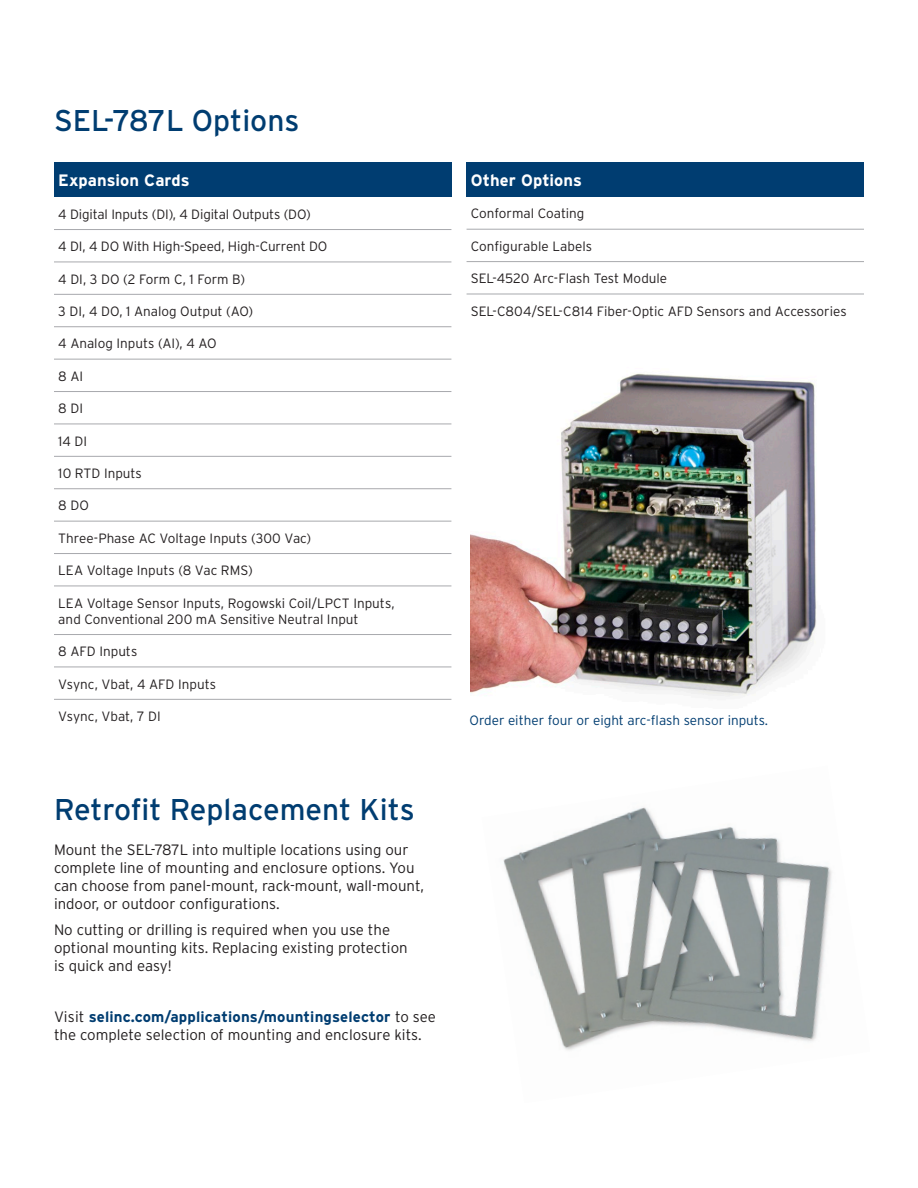
<style>
.page{position:relative;width:918px;height:1188px;background:#fff}
.page>*{position:absolute;margin:0;border:0;box-sizing:border-box;transform-origin:0 0}
.Heading___h1{font:30px "Interstate Poly";color:#003d71}
.Spec_Table_Header{font:700 16.5px "Interstate Poly";color:#fff}
.Body_Copy___p{font:300 15px/18px "Interstate Poly";color:#231f20}
.Table_Body{font:300 13.5px/16.2px "Interstate Poly";color:#231f20}
.Captions_Callouts{font:300 13.5px "Interstate Poly";color:#003d71}
.s1{font-weight:700;color:#003d71}
</style>
<div class="page">
<img style="left:471px;top:373px;width:346px;height:324px">
<div style="left:54px;top:162px;width:397px;height:35px;background:#003d71"></div>
<hr style="left:54px;top:229px;width:397px;height:1px;background:#a8a9ad">
<hr style="left:54px;top:262px;width:397px;height:1px;background:#a8a9ad">
<hr style="left:54px;top:294px;width:397px;height:1px;background:#a8a9ad">
<hr style="left:54px;top:326px;width:397px;height:1px;background:#a8a9ad">
<hr style="left:54px;top:359px;width:397px;height:1px;background:#a8a9ad">
<hr style="left:54px;top:391px;width:397px;height:1px;background:#a8a9ad">
<hr style="left:54px;top:424px;width:397px;height:1px;background:#a8a9ad">
<hr style="left:54px;top:456px;width:397px;height:1px;background:#a8a9ad">
<hr style="left:54px;top:488px;width:397px;height:1px;background:#a8a9ad">
<hr style="left:54px;top:521px;width:397px;height:1px;background:#a8a9ad">
<hr style="left:54px;top:553px;width:397px;height:1px;background:#a8a9ad">
<hr style="left:54px;top:586px;width:397px;height:1px;background:#a8a9ad">
<hr style="left:54px;top:634px;width:397px;height:1px;background:#a8a9ad">
<hr style="left:54px;top:667px;width:397px;height:1px;background:#a8a9ad">
<hr style="left:54px;top:699px;width:397px;height:1px;background:#a8a9ad">
<div style="left:467px;top:162px;width:397px;height:35px;background:#003d71"></div>
<hr style="left:467px;top:229px;width:397px;height:1px;background:#a8a9ad">
<hr style="left:467px;top:261px;width:397px;height:1px;background:#a8a9ad">
<hr style="left:467px;top:294px;width:397px;height:1px;background:#a8a9ad">
<img style="left:503px;top:807px;width:329px;height:243px">
<p class="Heading___h1" style="left:54px;top:99px;width:247px">SEL-787L Options</p>
<p class="Spec_Table_Header" style="left:58px;top:169px;width:133px">Expansion Cards</p>
<p class="Table_Body" style="left:58px;top:205px;width:254px">4 Digital Inputs (DI), 4 Digital Outputs (DO)</p>
<p class="Table_Body" style="left:58px;top:237px;width:271px">4 DI, 4 DO With High-Speed, High-Current DO</p>
<p class="Table_Body" style="left:58px;top:270px;width:188px">4 DI, 3 DO (2 Form C, 1 Form B)</p>
<p class="Table_Body" style="left:58px;top:302px;width:196px">3 DI, 4 DO, 1 Analog Output (AO)</p>
<p class="Table_Body" style="left:58px;top:335px;width:160px">4 Analog Inputs (AI), 4 AO</p>
<p class="Table_Body" style="left:58px;top:367px;width:26px">8 AI</p>
<p class="Table_Body" style="left:58px;top:399px;width:26px">8 DI</p>
<p class="Table_Body" style="left:58px;top:432px;width:30px">14 DI</p>
<p class="Table_Body" style="left:58px;top:464px;width:85px">10 RTD Inputs</p>
<p class="Table_Body" style="left:58px;top:497px;width:32px">8 DO</p>
<p class="Table_Body" style="left:58px;top:529px;width:254px">Three-Phase AC Voltage Inputs (300 Vac)</p>
<p class="Table_Body" style="left:58px;top:561px;width:196px">LEA Voltage Inputs (8 Vac RMS)</p>
<p class="Table_Body" style="left:58px;top:594px;width:338px">LEA Voltage Sensor Inputs, Rogowski Coil/LPCT Inputs, and Conventional 200 mA Sensitive Neutral Input</p>
<p class="Table_Body" style="left:58px;top:642px;width:81px">8 AFD Inputs</p>
<p class="Table_Body" style="left:58px;top:675px;width:159px">Vsync, Vbat, 4 AFD Inputs</p>
<p class="Table_Body" style="left:58px;top:707px;width:104px">Vsync, Vbat, 7 DI</p>
<p class="Heading___h1" style="left:54px;top:788px;width:362px">Retrofit Replacement Kits</p>
<p class="Body_Copy___p" style="left:54px;top:840px;width:372px">Mount the SEL-787L into multiple locations using our complete line of mounting and enclosure options. You can choose from panel-mount, rack-mount, wall-mount, indoor, or outdoor configurations.</p>
<p class="Body_Copy___p" style="left:54px;top:919px;width:355px">No cutting or drilling is required when you use the optional mounting kits. Replacing existing protection is quick and easy!</p>
<p class="Body_Copy___p" style="left:54px;top:1006px;width:384px">Visit <span class="s1">selinc.com/applications/mountingselector</span> to see the complete selection of mounting and enclosure kits.</p>
<p class="Spec_Table_Header" style="left:471px;top:168px;width:113px">Other Options</p>
<p class="Table_Body" style="left:471px;top:205px;width:115px">Conformal Coating</p>
<p class="Table_Body" style="left:471px;top:237px;width:123px">Configurable Labels</p>
<p class="Table_Body" style="left:471px;top:270px;width:198px">SEL-4520 Arc-Flash Test Module</p>
<p class="Table_Body" style="left:471px;top:302px;width:377px">SEL-C804/SEL-C814 Fiber-Optic AFD Sensors and Accessories</p>
<p class="Captions_Callouts" style="left:470px;top:710px;width:300px">Order either four or eight arc-flash sensor inputs.</p>
</div>
